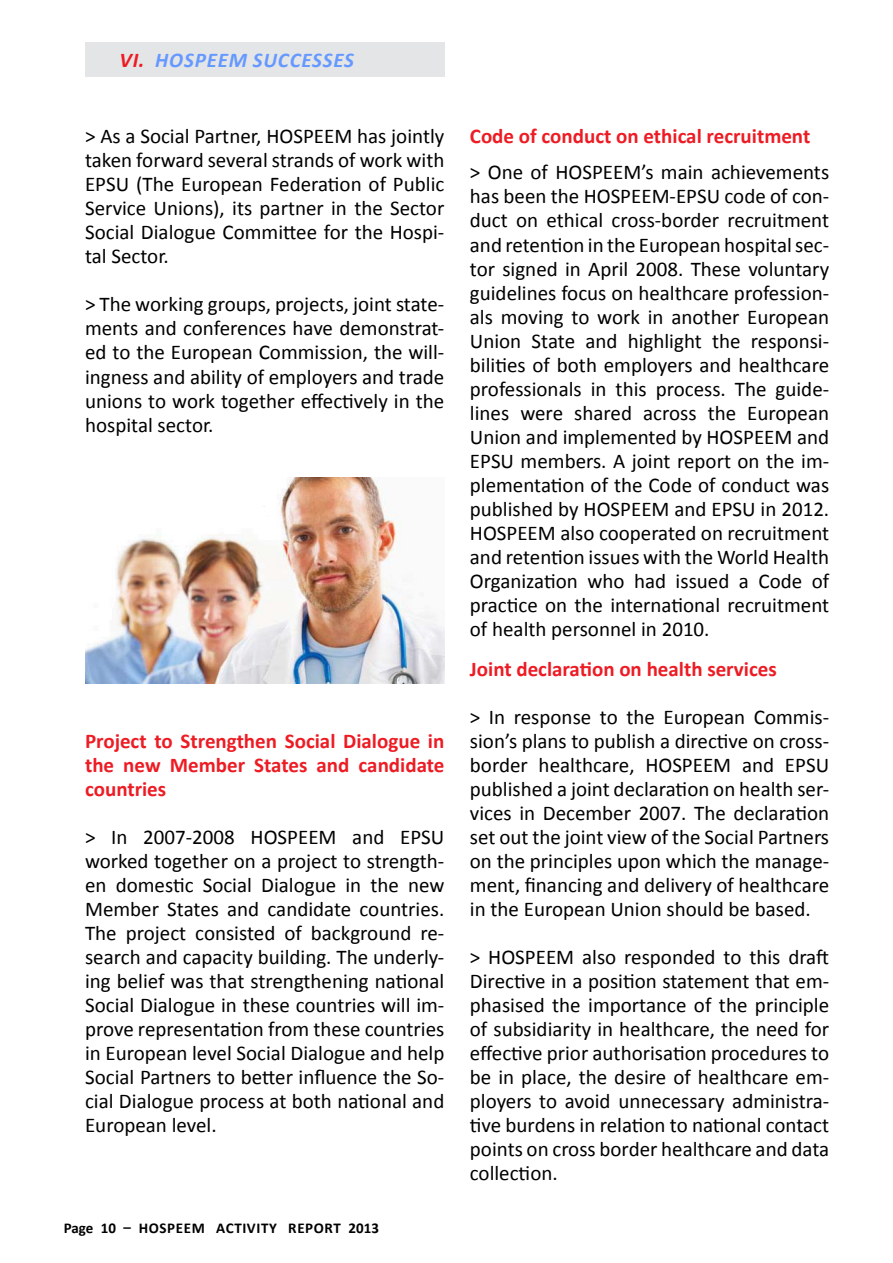
<style>
.page{position:relative;width:893px;height:1263px;background:#fff}
.page>*{position:absolute;margin:0;border:0;box-sizing:border-box;transform-origin:0 0}
.t1{font:21px/24px "Calibri";color:#000;text-align:justify}
.t2{font:700 21px/24px "Calibri";color:#ed1c24;text-align:justify}
.t3{font:italic 700 21px "Calibri";letter-spacing:.04em;color:#69f}
.t4{font:700 15px "Calibri";color:#000}
.s1{color:#ed1c24}
</style>
<div class="page">
<img style="left:85px;top:477px;width:359px;height:206px">
<div style="left:85px;top:43px;width:359px;height:34px;background:#e4e5e6"></div>
<p class="t3" style="left:119px;top:47px;width:236px"><span class="s1">VI.</span> HOSPEEM SUCCESSES</p>
<p class="t1" style="left:85px;top:123px;width:361px">&gt; As a Social Partner, HOSPEEM has jointly taken forward several strands of work with EPSU (The European Federation of Public Service Unions), its partner in the Sector Social Dialogue Committee for the Hospi&shy;tal Sector.</p>
<p class="t1" style="left:85px;top:291px;width:361px">&gt; The working groups, projects, joint state&shy;ments and conferences have demonstrat&shy;ed to the European Commission, the will&shy;ingness and ability of employers and trade unions to work together effectively in the hospital sector.</p>
<p class="t2" style="left:85px;top:728px;width:361px">Project to Strengthen Social Dialogue in the new Member States and candidate countries</p>
<p class="t1" style="left:85px;top:824px;width:361px">&gt; In 2007-2008 HOSPEEM and EPSU worked together on a project to strength&shy;en domestic Social Dialogue in the new Member States and candidate countries.<br>The project consisted of background re&shy;search and capacity building. The underly&shy;ing belief was that strengthening national Social Dialogue in these countries will im&shy;prove representation from these countries in European level Social Dialogue and help Social Partners to better influence the So&shy;cial Dialogue process at both national and European level.</p>
<p class="t4" style="left:64px;top:1219px;width:77px">Page 10 – hospeem</p>
<p class="t4" style="left:216px;top:1219px;width:18px">Activit</p>
<p class="t4" style="left:269px;top:1219px;width:37px">y Report</p>
<p class="t4" style="left:349px;top:1219px;width:32px">2013</p>
<p class="t2" style="left:470px;top:124px;width:342px">Code of conduct on ethical recruitment</p>
<p class="t1" style="left:470px;top:160px;width:361px">&gt; One of HOSPEEM’s main achievements has been the HOSPEEM-EPSU code of con&shy;duct on ethical cross-border recruitment and retention in the European hospital sec&shy;tor signed in April 2008. These voluntary guidelines focus on healthcare profession&shy;als moving to work in another European Union State and highlight the responsi&shy;bilities of both employers and healthcare professionals in this process. The guide&shy;lines were shared across the European Union and implemented by HOSPEEM and EPSU members. A joint report on the im&shy;plementation of the Code of conduct was published by HOSPEEM and EPSU in 2012.<br>HOSPEEM also cooperated on recruitment and retention issues with the World Health Organization who had issued a Code of practice on the international recruitment of health personnel in 2010.</p>
<p class="t2" style="left:470px;top:656px;width:308px">Joint declaration on health services</p>
<p class="t1" style="left:470px;top:704px;width:361px">&gt; In response to the European Commis&shy;sion’s plans to publish a directive on cross&shy;border healthcare, HOSPEEM and EPSU published a joint declaration on health ser&shy;vices in December 2007. The declaration set out the joint view of the Social Partners on the principles upon which the manage&shy;ment, financing and delivery of healthcare in the European Union should be based.</p>
<p class="t1" style="left:470px;top:944px;width:361px">&gt; HOSPEEM also responded to this draft Directive in a position statement that em&shy;phasised the importance of the principle of subsidiarity in healthcare, the need for effective prior authorisation procedures to be in place, the desire of healthcare em&shy;ployers to avoid unnecessary administra&shy;tive burdens in relation to national contact points on cross border healthcare and data collection.</p>
</div>
